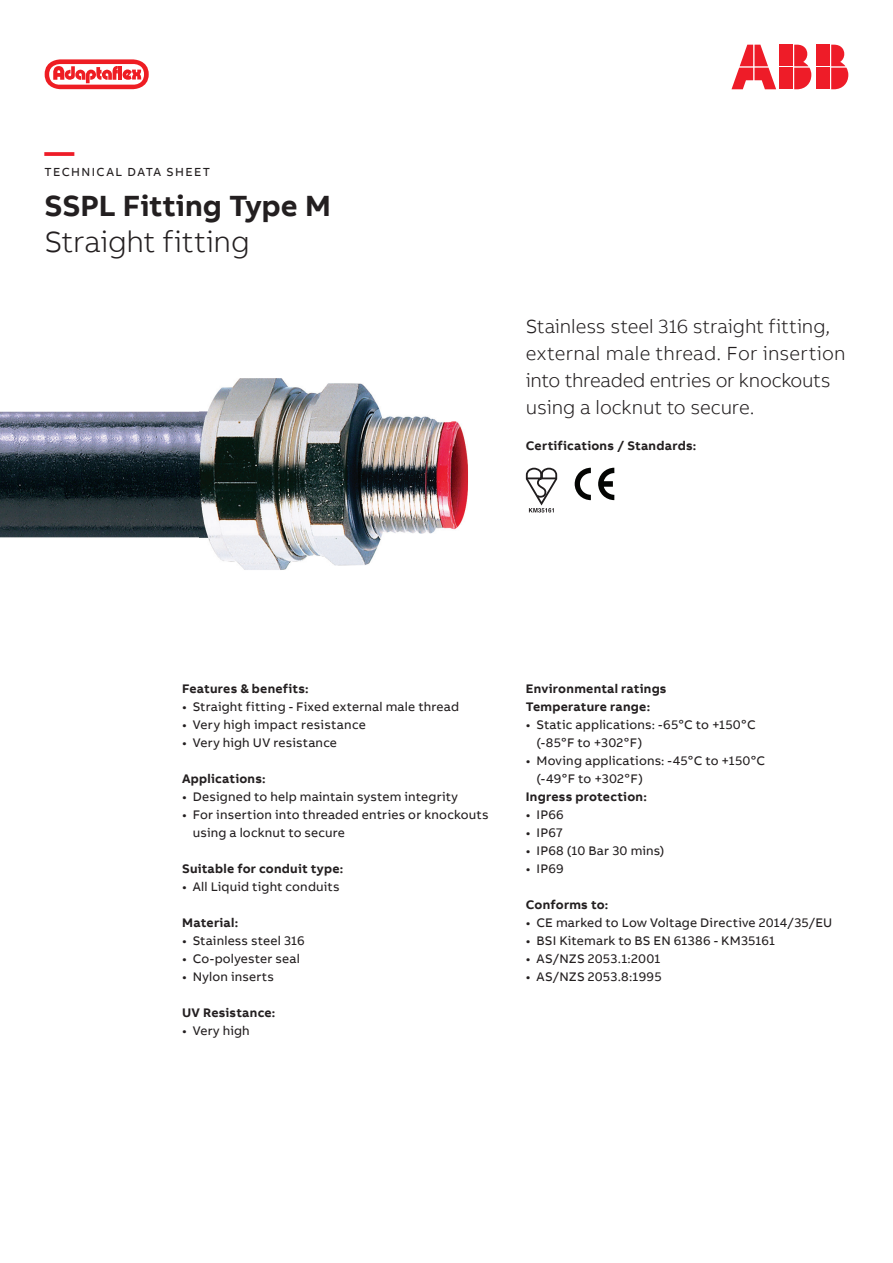
<style>
.page{position:relative;width:893px;height:1263px;background:#fff}
.page>*{position:absolute;margin:0;border:0;box-sizing:border-box;transform-origin:0 0}
.t1{font:700 30px "AB Bvoice";color:#231f20}
.t2{font:300 30px "AB Bvoice";letter-spacing:-.005em;color:#231f20}
.t3{font:700 30px "AB Bvoice";color:#ee1c28}
.t4{font:300 19.5px/27px "AB Bvoice";letter-spacing:-.005em;color:#231f20}
.t5{font:12.75px/18px "AB Bvoice";letter-spacing:.015em;color:#231f20}
.t6{font:700 12.75px/18px "AB Bvoice";letter-spacing:.02em;color:#231f20}
.t7{font:12px "AB Bvoice";letter-spacing:.12em;color:#231f20}
</style>
<div class="page">
<div style="left:817px;top:45px;width:13px;height:21px;background:#ee1c28"></div>
<div style="left:817px;top:68px;width:13px;height:21px;background:#ee1c28"></div>
<svg style="left:831px;top:45px;width:17px;height:44px"></svg>
<svg style="left:731px;top:45px;width:45px;height:44px"></svg>
<div style="left:780px;top:45px;width:13px;height:21px;background:#ee1c28"></div>
<div style="left:780px;top:68px;width:13px;height:21px;background:#ee1c28"></div>
<svg style="left:794px;top:45px;width:17px;height:44px"></svg>
<svg style="left:45px;top:59px;width:104px;height:30px"></svg>
<svg style="left:526px;top:468px;width:31px;height:44px"></svg>
<svg style="left:575px;top:468px;width:16px;height:32px"></svg>
<svg style="left:598px;top:468px;width:16px;height:32px"></svg>
<img style="left:0;top:411px;width:200px;height:127px">
<img style="left:200px;top:378px;width:268px;height:192px">
<h1 class="t3" style="left:45px;top:132px;width:31px">—</h1>
<p class="t7" style="left:45px;top:165px;width:167px">TECHNICAL DATA SHEET</p>
<h1 class="t1" style="left:45px;top:186px;width:288px">SSPL Fitting Type M</h1>
<h1 class="t2" style="left:45px;top:224px;width:207px">Straight fitting</h1>
<h2 class="t4" style="left:526px;top:313px;width:321px">Stainless steel 316 straight fitting, external male thread. For insertion into threaded entries or knockouts using a locknut to secure.</h2>
<p class="t6" style="left:526px;top:436px;width:172px">Certifications / Standards:</p>
<p class="t6" style="left:182px;top:679px;width:128px">Features &amp; benefits:</p>
<p class="t5" style="left:182px;top:697px;width:278px">• Straight fitting - Fixed external male thread</p>
<p class="t5" style="left:182px;top:715px;width:185px">• Very high impact resistance</p>
<p class="t5" style="left:182px;top:733px;width:156px">• Very high UV resistance</p>
<p class="t6" style="left:182px;top:769px;width:85px">Applications:</p>
<p class="t5" style="left:182px;top:787px;width:277px">• Designed to help maintain system integrity</p>
<p class="t5" style="left:193px;top:805px;width:297px;text-indent:-11px">• For insertion into threaded entries or knockouts using a locknut to secure</p>
<p class="t6" style="left:182px;top:859px;width:163px">Suitable for conduit type:</p>
<p class="t5" style="left:182px;top:877px;width:159px">• All Liquid tight conduits</p>
<p class="t6" style="left:182px;top:913px;width:58px">Material:</p>
<p class="t5" style="left:182px;top:931px;width:124px">• Stainless steel 316</p>
<p class="t5" style="left:182px;top:949px;width:119px">• Co-polyester seal</p>
<p class="t5" style="left:182px;top:967px;width:93px">• Nylon inserts</p>
<p class="t6" style="left:182px;top:1003px;width:95px">UV Resistance:</p>
<p class="t5" style="left:182px;top:1021px;width:69px">• Very high</p>
<p class="t6" style="left:526px;top:679px;width:142px">Environmental ratings<br>Temperature range:</p>
<p class="t5" style="left:536px;top:715px;width:221px;text-indent:-11px">• Static applications: -65oC to +150oC (-85oF to +302oF)</p>
<p class="t5" style="left:536px;top:751px;width:230px;text-indent:-11px">• Moving applications: -45oC to +150oC (-49oF to +302oF)</p>
<p class="t6" style="left:526px;top:787px;width:122px">Ingress protection:</p>
<p class="t5" style="left:526px;top:805px;width:39px">• IP66</p>
<p class="t5" style="left:526px;top:823px;width:38px">• IP67</p>
<p class="t5" style="left:526px;top:841px;width:140px">• IP68 (10 Bar 30 mins)</p>
<p class="t5" style="left:526px;top:859px;width:39px">• IP69</p>
<p class="t6" style="left:526px;top:895px;width:84px">Conforms to:</p>
<p class="t5" style="left:526px;top:913px;width:308px">• CE marked to Low Voltage Directive 2014/35/EU</p>
<p class="t5" style="left:526px;top:932px;width:251px">• BSI Kitemark to BS EN 61386 - KM35161</p>
<p class="t5" style="left:526px;top:950px;width:136px">• AS/NZS 2053.1:2001</p>
<p class="t5" style="left:526px;top:968px;width:137px">• AS/NZS 2053.8:1995</p>
</div>
